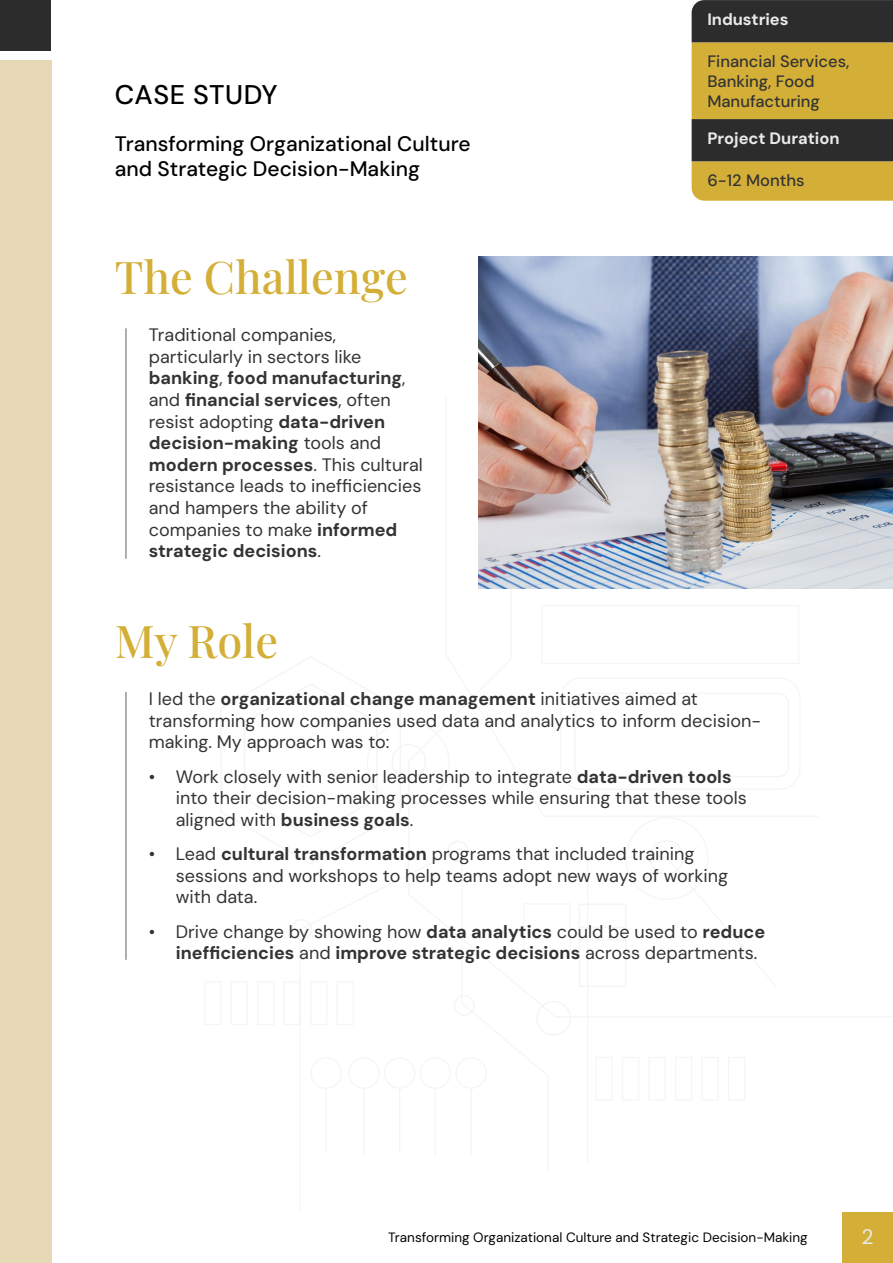
<style>
.page{position:relative;width:893px;height:1263px;background:#fff}
.page>*{position:absolute;margin:0;border:0;box-sizing:border-box;transform-origin:0 0}
.t1{font:45px "Playfair Display";color:#d4af37}
.t2{font:500 27px "DM Sans";letter-spacing:.02em;color:#000}
.t3{font:500 21px/25.2px "DM Sans";color:#000}
.t4{font:21px "DM Sans";color:#eaeaea}
.t5{font:18px/21.6px "DM Sans";color:#333}
.t6{font:500 16.5px/19.8px "DM Sans";color:#333}
.t7{font:700 16.5px "DM Sans";color:#eaeaea}
.t8{font:13.5px "DM Sans";color:#000}
.s1{font-weight:700}
</style>
<div class="page">
<div style="left:842px;top:1212px;width:51px;height:51px;background:#d4af37"></div>
<div style="left:291px;top:919px;width:21px;height:21px;border:2px solid #f5f5f5;border-radius:50%"></div>
<div style="left:0;top:61px;width:51px;height:1202px;background:#e8d9b6"></div>
<div style="left:0;top:0;width:51px;height:51px;background:#2c2c2c"></div>
<hr style="left:125px;top:328px;width:2px;height:231px;background:#959595">
<img style="left:478px;top:256px;width:415px;height:333px">
<svg style="left:692px;top:0;width:201px;height:201px;background:#8d7833"></svg>
<hr style="left:125px;top:692px;width:2px;height:268px;background:#959595">
<h2 class="t2" style="left:115px;top:78px;width:164px">CASE STUDY</h2>
<p class="t3" style="left:115px;top:131px;width:357px">Transforming Organizational Culture and Strategic Decision-Making</p>
<h1 class="t1" style="left:115px;top:242px;width:295px">The Challenge</h1>
<p class="t5" style="left:149px;top:324px;width:275px">Traditional companies, particularly in sectors like <span class="s1">banking</span>, <span class="s1">food manufacturing</span>, and <span class="s1">financial services</span>, often resist adopting <span class="s1">data-driven decision-making</span> tools and <span class="s1">modern processes</span>. This cultural resistance leads to inefficiencies and hampers the ability of companies to make <span class="s1">informed strategic decisions</span>.</p>
<p class="t7" style="left:707px;top:9px;width:83px">Industries</p>
<p class="t6" style="left:707px;top:52px;width:144px">Financial Services,<br>Banking, Food<br>Manufacturing</p>
<p class="t7" style="left:707px;top:128px;width:134px">Project Duration</p>
<p class="t6" style="left:707px;top:171px;width:99px">6-12 Months</p>
<h1 class="t1" style="left:115px;top:606px;width:165px">My Role</h1>
<p class="t5" style="left:149px;top:688px;width:614px">I led the <span class="s1">organizational change management</span> initiatives aimed at transforming how companies used data and analytics to inform decision&shy;making. My approach was to:</p>
<p class="t5" style="left:176px;top:765px;width:572px;text-indent:-27px">• Work closely with senior leadership to integrate <span class="s1">data-driven tools </span>into their decision-making processes while ensuring that these tools aligned with <span class="s1">business goals</span>.</p>
<p class="t5" style="left:176px;top:843px;width:554px;text-indent:-27px">• Lead <span class="s1">cultural transformation</span> programs that included training sessions and workshops to help teams adopt new ways of working with data.</p>
<p class="t5" style="left:176px;top:920px;width:591px;text-indent:-27px">• Drive change by showing how <span class="s1">data analytics</span> could be used to <span class="s1">reduce inefficiencies</span> and <span class="s1">improve strategic decisions</span> across departments.</p>
<p class="t8" style="left:388px;top:1229px;width:421px">Transforming Organizational Culture and Strategic Decision-Making</p>
<p class="t4" style="left:861px;top:1223px;width:14px">2</p>
</div>
